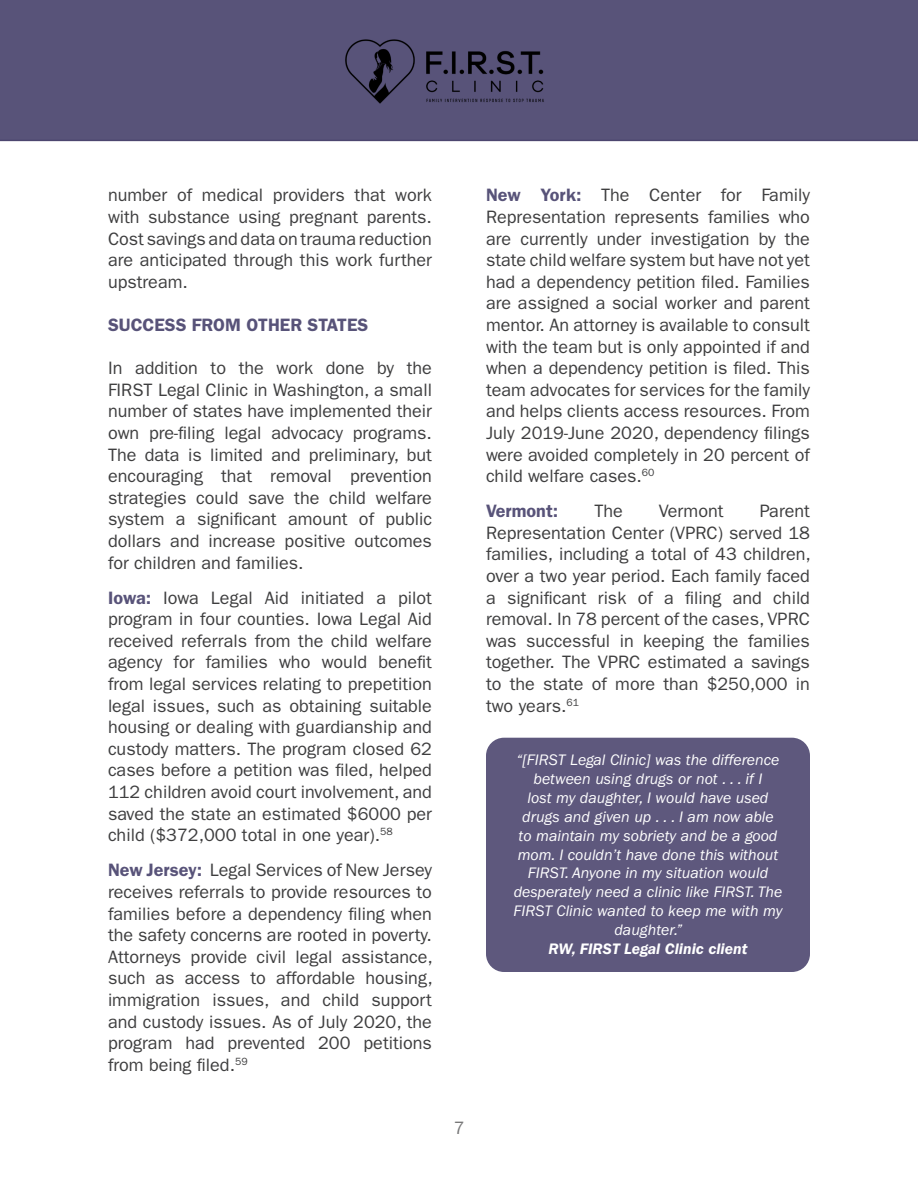
<style>
.page{position:relative;width:918px;height:1188px;background:#fff}
.page>*{position:absolute;margin:0;border:0;box-sizing:border-box;transform-origin:0 0}
.t1{font:18px/21.6px "ITC Franklin Gothic Std";color:#3e3e3f;text-align:justify}
.t2{font:600 18px "ITC Franklin Gothic Std";color:#585379}
.t3{font:italic 15.75px/18.9px "ITC Franklin Gothic Std";color:#fff;text-align:center}
.t4{font:italic 600 15.75px "ITC Franklin Gothic Std";color:#fff}
.s1{font-weight:600;color:#585379}
</style>
<div class="page">
<div style="left:0;top:0;width:918px;height:140px;background:#585379"></div>
<img style="left:345px;top:39px;width:199px;height:65px">
<hr style="left:0;top:140px;width:918px;height:1px;background:#4c466f">
<div style="left:486px;top:738px;width:324px;height:234px;background:#5e587d;border-radius:18px"></div>
<p class="t1" style="left:108px;top:185px;width:326px">number of medical providers that work with substance using pregnant parents.<br>Cost savings and data on trauma reduction are anticipated through this work further upstream.</p>
<p class="t2" style="left:108px;top:314px;width:262px">SUCCESS FROM OTHER STATES</p>
<p class="t1" style="left:108px;top:357px;width:326px">In addition to the work done by the FIRST Legal Clinic in Washington, a small number of states have implemented their own pre-filing legal advocacy programs.<br>The data is limited and preliminary, but encouraging that removal prevention strategies could save the child welfare system a significant amount of public dollars and increase positive outcomes for children and families.</p>
<p class="t1" style="left:108px;top:587px;width:326px"><span class="s1">Iowa:</span> Iowa Legal Aid initiated a pilot program in four counties. Iowa Legal Aid received referrals from the child welfare agency for families who would benefit from legal services relating to prepetition legal issues, such as obtaining suitable housing or dealing with guardianship and custody matters. The program closed 62 cases before a petition was filed, helped 112 children avoid court involvement, and saved the state an estimated $6000 per child ($372,000 total in one year).<sup>58</sup></p>
<p class="t1" style="left:108px;top:860px;width:326px"><span class="s1">New Jersey:</span> Legal Services of New Jersey receives referrals to provide resources to families before a dependency filing when the safety concerns are rooted in poverty.<br>Attorneys provide civil legal assistance, such as access to affordable housing, immigration issues, and child support and custody issues. As of July 2020, the program had prevented 200 petitions from being filed.<sup>59</sup></p>
<p class="t1" style="left:454px;top:1117px;width:12px">7</p>
<p class="t1" style="left:486px;top:185px;width:326px"><span class="s1">New York:</span> The Center for Family Representation represents families who are currently under investigation by the state child welfare system but have not yet had a dependency petition filed. Families are assigned a social worker and parent mentor. An attorney is available to consult with the team but is only appointed if and when a dependency petition is filed. This team advocates for services for the family and helps clients access resources. From July 2019-June 2020, dependency filings were avoided completely in 20 percent of child welfare cases.<sup>60</sup></p>
<p class="t2" style="left:486px;top:500px;width:74px">Vermont:</p>
<p class="t1" style="left:594px;top:500px;width:30px">The</p>
<p class="t1" style="left:659px;top:500px;width:66px">Vermont</p>
<p class="t1" style="left:486px;top:500px;width:326px;text-indent:274px">Parent Representation Center (VPRC) served 18 families, including a total of 43 children, over a two year period. Each family faced a significant risk of a filing and child removal. In 78 percent of the cases, VPRC was successful in keeping the families together. The VPRC estimated a savings to the state of more than $250,000 in two years.<sup>61</sup></p>
<p class="t3" style="left:513px;top:751px;width:271px">“[FIRST Legal Clinic] was the difference between using drugs or not . . . if I<br>lost my daughter, I would have used drugs and given up . . . I am now able<br>to maintain my sobriety and be a good mom. I couldn’t have done this without FIRST. Anyone in my situation would desperately need a clinic like FIRST. The FIRST Clinic wanted to keep me with my daughter.”</p>
<p class="t4" style="left:549px;top:940px;width:200px">RW, FIRST Legal Clinic client</p>
</div>
